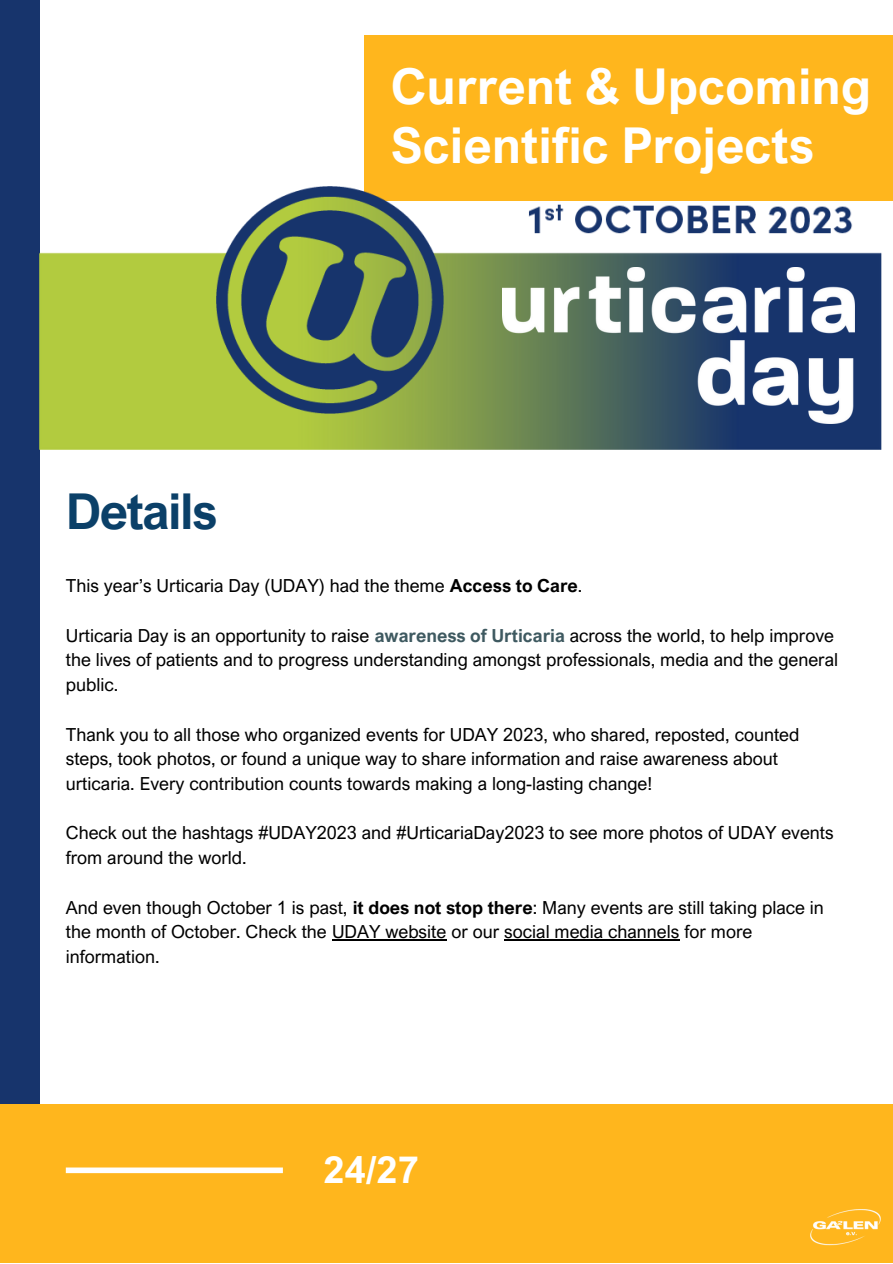
<style>
.page{position:relative;width:893px;height:1264px;background:#fff}
.page>*{position:absolute;margin:0;border:0;box-sizing:border-box;transform-origin:0 0}
.t1{font:700 49.5px "Arial Nova";color:#fff}
.t2{font:700 49.5px "Arial Nova";letter-spacing:-.03em;color:#0b4068}
.t3{font:700 37.5px "Arial Nova";color:#fff}
.t4{font:18px/24.8px "Arial Nova";color:#000}
.s1{font-weight:700}
.s2{font-weight:700;color:#3e5960}
</style>
<div class="page">
<div style="left:364px;top:35px;width:528px;height:166px;background:#ffb61d"></div>
<div style="left:0;top:0;width:40px;height:1146px;background:#17346c"></div>
<div style="left:0;top:1104px;width:892px;height:158px;background:#ffb61d"></div>
<div style="left:66px;top:1167px;width:217px;height:6px;background:#fff"></div>
<img style="left:810px;top:1209px;width:71px;height:37px">
<hr style="left:332px;top:939px;width:114px;height:1px;background:#000">
<hr style="left:504px;top:939px;width:175px;height:1px;background:#000">
<img style="left:40px;top:252px;width:841px;height:197px">
<img style="left:217px;top:186px;width:227px;height:227px">
<img style="left:528px;top:204px;width:325px;height:30px">
<img style="left:502px;top:267px;width:352px;height:156px">
<p class="t2" style="left:66px;top:480px;width:153px">Details</p>
<p class="t1" style="left:390px;top:56px;width:482px">Current &amp; Upcoming</p>
<p class="t1" style="left:390px;top:114px;width:425px">Scientific Projects</p>
<p class="t4" style="left:66px;top:573px;width:518px">This year’s Urticaria Day (UDAY) had the theme <span class="s1">Access to Care</span>.</p>
<p class="t4" style="left:66px;top:622px;width:773px">Urticaria Day is an opportunity to raise <span class="s2">awareness of Urticaria</span> across the world, to help improve the lives of patients and to progress understanding amongst professionals, media and the general public.</p>
<p class="t4" style="left:66px;top:721px;width:735px">Thank you to all those who organized events for UDAY 2023, who shared, reposted, counted steps, took photos, or found a unique way to share information and raise awareness about urticaria. Every contribution counts towards making a long-lasting change!</p>
<p class="t4" style="left:66px;top:820px;width:769px">Check out the hashtags #UDAY2023 and #UrticariaDay2023 to see more photos of UDAY events from around the world.</p>
<p class="t4" style="left:66px;top:894px;width:759px">And even though October 1 is past, <span class="s1">it does not stop there</span>: Many events are still taking place in the month of October. Check the UDAY website or our social media channels for more information.</p>
<p class="t3" style="left:323px;top:1145px;width:97px">24/27</p>
</div>
